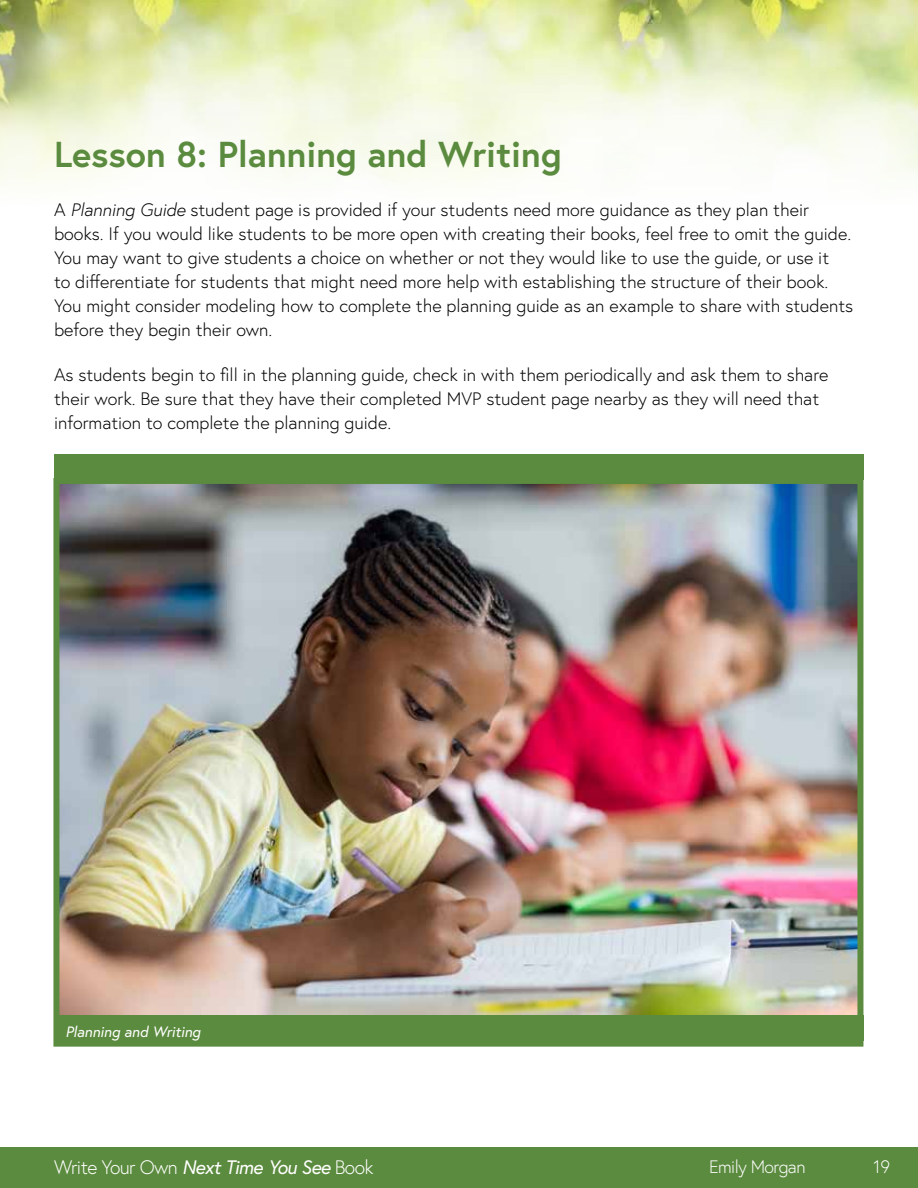
<style>
.page{position:relative;width:918px;height:1188px;background:#fff}
.page>*{position:absolute;margin:0;border:0;box-sizing:border-box;transform-origin:0 0}
.t1{font:700 36px "Europa";color:#5b8b3e}
.t2{font:300 19.5px "Europa";letter-spacing:-.03em;color:#fff}
.t3{font:300 18px/24px "Europa";color:#000}
.t4{font:300 18px "Europa";letter-spacing:-.03em;color:#fff}
.t5{font:italic 15px "Europa";color:#fff}
.s1{font-style:italic}
.s2{font-weight:400;font-style:italic}
</style>
<div class="page">
<div style="left:0;top:1148px;width:918px;height:40px;background:#5b8b3e"></div>
<img style="left:0;top:0;width:918px;height:186px">
<img style="left:60px;top:485px;width:796px;height:531px">
<div style="left:53px;top:478px;width:810px;height:569px;border:6px solid #5b8b3e"></div>
<div style="left:54px;top:454px;width:810px;height:25px;background:#5b8b3e"></div>
<div style="left:54px;top:1016px;width:810px;height:25px;background:#5b8b3e"></div>
<h1 class="t1" style="left:54px;top:129px;width:509px">Lesson 8: Planning and Writing</h1>
<p class="t3" style="left:54px;top:197px;width:801px">A <span class="s1">Planning Guide</span> student page is provided if your students need more guidance as they plan their books. If you would like students to be more open with creating their books, feel free to omit the guide.<br>You may want to give students a choice on whether or not they would like to use the guide, or use it<br>to differentiate for students that might need more help with establishing the structure of their book.<br>You might consider modeling how to complete the planning guide as an example to share with students before they begin their own.</p>
<p class="t3" style="left:54px;top:363px;width:776px">As students begin to fill in the planning guide, check in with them periodically and ask them to share their work. Be sure that they have their completed MVP student page nearby as they will need that information to complete the planning guide.</p>
<p class="t5" style="left:65px;top:1022px;width:137px">Planning and Writing</p>
<p class="t2" style="left:54px;top:1155px;width:321px">Write Your Own <span class="s2">Next Time You See</span> Book</p>
<p class="t4" style="left:709px;top:1155px;width:98px">Emily Morgan</p>
<p class="t4" style="left:873px;top:1155px;width:18px">19</p>
</div>
